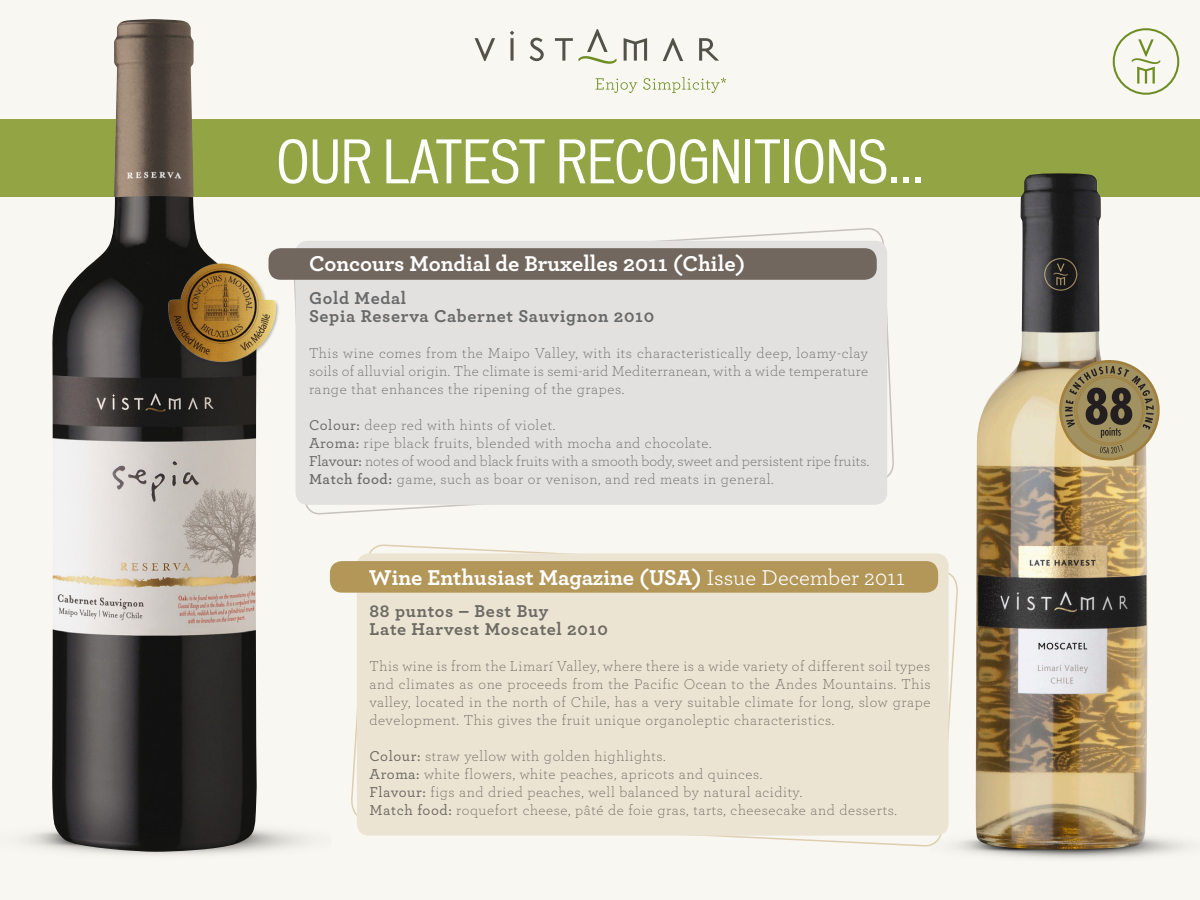
<style>
.page{position:relative;width:1200px;height:900px;background:#f9f7f1}
.page>*{position:absolute;margin:0;border:0;box-sizing:border-box;transform-origin:0 0}
.t1{font:condensed 57px "Vonnes";color:#fff}
.t2{font:700 22.5px "Archer";color:#fff}
.t3{font:700 18px/18px "Archer";letter-spacing:.04em;color:#75777a}
.t4{font:300 15px/18px "Archer";letter-spacing:.04em;color:#75777a;text-align:justify}
.s1{font-weight:500}
.s2{font-weight:600}
.s3{font-weight:400}
</style>
<div class="page">
<div style="left:0;top:119px;width:1200px;height:77px;background:#93a445"></div>
<img style="left:51px;top:19px;width:206px;height:833px">
<div style="left:168px;top:263px;width:112px;height:102px;background:#231f20;opacity:.4"></div>
<img style="left:167px;top:261px;width:110px;height:102px">
<img style="left:955px;top:836px;width:234px;height:23px">
<img style="left:976px;top:173px;width:171px;height:676px">
<svg style="left:294px;top:196px;width:600px;height:319px"></svg>
<div style="left:296px;top:241px;width:591px;height:264px;background:#e3e1df;border-radius:12px"></div>
<div style="left:269px;top:248px;width:608px;height:32px;background:#71675e;border-radius:12px"></div>
<svg style="left:351px;top:544px;width:608px;height:303px"></svg>
<div style="left:357px;top:553px;width:592px;height:283px;background:#ece4d2;border-radius:12px"></div>
<div style="left:330px;top:561px;width:608px;height:32px;background:#b39759;border-radius:12px"></div>
<svg style="left:475px;top:38px;width:20px;height:23px"></svg>
<svg style="left:510px;top:31px;width:4px;height:30px"></svg>
<svg style="left:530px;top:38px;width:14px;height:23px"></svg>
<svg style="left:555px;top:29px;width:62px;height:35px"></svg>
<svg style="left:624px;top:38px;width:23px;height:23px"></svg>
<svg style="left:663px;top:38px;width:20px;height:23px"></svg>
<svg style="left:699px;top:38px;width:20px;height:23px"></svg>
<svg style="left:596px;top:78px;width:41px;height:15px"></svg>
<svg style="left:643px;top:77px;width:83px;height:16px"></svg>
<svg style="left:1057px;top:360px;width:103px;height:101px;background:#9b8b65"></svg>
<svg style="left:1113px;top:28px;width:66px;height:67px"></svg>
<p class="t1" style="left:276px;top:130px;width:649px">OUR LATEST RECOGNITIONS...</p>
<p class="t2" style="left:309px;top:249px;width:438px">Concours Mondial de Bruxelles 2011 (Chile)</p>
<p class="t3" style="left:309px;top:288px;width:347px">Gold Medal<br>Sepia Reserva Cabernet Sauvignon 2010</p>
<p class="t4" style="left:309px;top:343px;width:561px">This wine comes from the Maipo Valley, with its characteristically deep, loamy-clay soils of alluvial origin. The climate is semi-arid Mediterranean, with a wide temperature range that enhances the ripening of the grapes.</p>
<p class="t4" style="left:309px;top:415px;width:562px;text-align:left"><span class="s1">Colour:</span> deep red with hints of violet.<br><span class="s1">Aroma:</span> ripe black fruits, blended with mocha and chocolate.<br><span class="s1">Flavour:</span> notes of wood and black fruits with a smooth body, sweet and persistent ripe fruits.<br><span class="s2">Match food:</span> game, such as boar or venison, and red meats in general.</p>
<p class="t2" style="left:369px;top:563px;width:538px">Wine Enthusiast Magazine (USA) <span class="s3">Issue December 2011</span></p>
<p class="t3" style="left:370px;top:602px;width:240px">88 puntos – Best Buy<br>Late Harvest Moscatel 2010</p>
<p class="t4" style="left:370px;top:657px;width:563px">This wine is from the Limarí Valley, where there is a wide variety of different soil types and climates as one proceeds from the Pacific Ocean to the Andes Mountains. This valley, located in the north of Chile, has a very suitable climate for long, slow grape development. This gives the fruit unique organoleptic characteristics.</p>
<p class="t4" style="left:370px;top:747px;width:529px;text-align:left"><span class="s1">Colour:</span> straw yellow with golden highlights.<br><span class="s1">Aroma:</span> white flowers, white peaches, apricots and quinces.<br><span class="s1">Flavour:</span> figs and dried peaches, well balanced by natural acidity.<br><span class="s1">Match food:</span> roquefort cheese, pâté de foie gras, tarts, cheesecake and desserts.</p>
</div>
